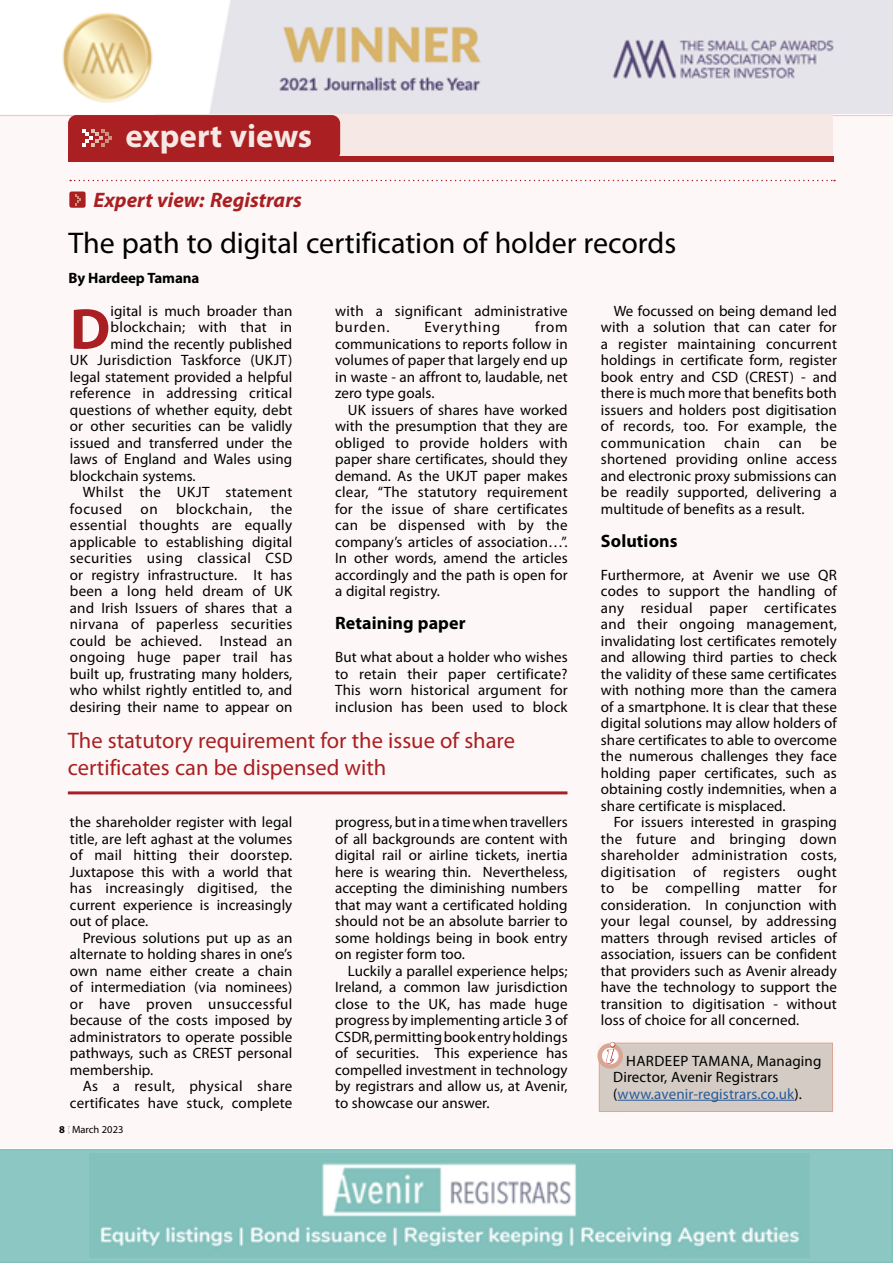
<style>
.page{position:relative;width:893px;height:1263px;background:#fff}
.page>*{position:absolute;margin:0;border:0;box-sizing:border-box;transform-origin:0 0}
.t1{font:700 58.05px "Myriad Pro";color:#aa1f22}
.t2{font:700 33px "Myriad Pro";color:#f6e8e4}
.t3{font:30px "Myriad Pro";color:#000}
.t4{font:22.5px/27px "Myriad Pro";color:#aa1f22}
.t5{font:italic 700 21px "Myriad Pro";color:#aa1f22}
.t6{font:700 18px "Myriad Pro";letter-spacing:.005em;color:#000}
.t7{font:15px/16.5px "Myriad Pro";letter-spacing:.005em;color:#000;text-align:justify}
.t8{font:15px "Myriad Pro";letter-spacing:.025em;color:#000}
.t9{font:15px "Myriad Pro";letter-spacing:.03em;color:#000}
.t10{font:700 15px "Myriad Pro";letter-spacing:-.01em;color:#000}
.t11{font:15px "Myriad Pro";letter-spacing:.06em;color:#000}
.t12{font:10.5px "Myriad Pro";color:#000}
.s1{color:#275b9b}
.s2{font-weight:700}
</style>
<div class="page">
<img style="left:62px;top:0;width:831px;height:115px">
<div style="left:0;top:115px;width:893px;height:1033px;background:#fdf8f7"></div>
<hr style="left:0;top:115px;width:893px;height:1px;background:#aa1f22">
<div style="left:69px;top:191px;width:17px;height:17px;background:#aa1f22;border-radius:2px"></div>
<svg style="left:75px;top:195px;width:6px;height:10px"></svg>
<svg style="left:70px;top:180px;width:765px;height:1px"></svg>
<div style="left:154px;top:115px;width:679px;height:44px;background:#f6e8e4"></div>
<div style="left:68px;top:115px;width:272px;height:46px;background:#aa1f22;border-radius:9px"></div>
<div style="left:68px;top:156px;width:765px;height:6px;background:#aa1f22"></div>
<svg style="left:82px;top:129px;width:30px;height:17px"></svg>
<div style="left:68px;top:152px;width:6px;height:10px;background:#aa1f22"></div>
<div style="left:599px;top:1043px;width:234px;height:68px;background:#d3cbc4"></div>
<div style="left:599px;top:1043px;width:234px;height:69px;border:1px solid #dba595"></div>
<div style="left:597px;top:1042px;width:13px;height:12px;background:#fbf4f2"></div>
<svg style="left:600px;top:1045px;width:21px;height:21px"></svg>
<div style="left:597px;top:1043px;width:26px;height:26px;border:4px solid #dba595;border-radius:50%"></div>
<hr style="left:618px;top:1100px;width:176px;height:1px;background:#275b9b">
<hr style="left:68px;top:791px;width:499px;height:3px;background:#aa1f22">
<svg style="left:0;top:1149px;width:893px;height:114px"></svg>
<h2 class="t2" style="left:126px;top:115px;width:188px">expert views</h2>
<h3 class="t5" style="left:94px;top:186px;width:210px">Expert view: Registrars</h3>
<h3 class="t3" style="left:68px;top:224px;width:609px">The path to digital certification of holder records</h3>
<p class="t10" style="left:69px;top:268px;width:132px">By Hardeep Tamana</p>
<h1 class="t1" style="left:70px;top:291px;width:42px">D</h1>
<p class="t7" style="left:111px;top:302px;width:183px">igital is much broader than</p>
<p class="t7" style="left:335px;top:302px;width:234px">with a significant administrative burden.</p>
<p class="t7" style="left:601px;top:302px;width:238px;text-indent:13px">We focussed on being demand led with a solution that can cater for a register maintaining concurrent holdings in certificate form, register book entry and CSD (CREST) - and there is much more that benefits both issuers and holders post digitisation of records, too. For example, the communication chain can be shortened providing online access and electronic proxy submissions can be readily supported, delivering a multitude of benefits as a result.</p>
<p class="t6" style="left:601px;top:529px;width:78px">Solutions</p>
<p class="t7" style="left:601px;top:566px;width:238px">Furthermore, at Avenir we use QR codes to support the handling of any residual paper certificates and their ongoing management, invalidating lost certificates remotely and allowing third parties to check the validity of these same certificates with nothing more than the camera of a smartphone. It is clear that these digital solutions may allow holders of share certificates to able to overcome the numerous challenges they face holding paper certificates, such as obtaining costly indemnities, when a share certificate is misplaced.</p>
<p class="t7" style="left:601px;top:814px;width:238px;text-indent:13px">For issuers interested in grasping the future and bringing down shareholder administration costs, digitisation of registers ought to be compelling matter for consideration. In conjunction with your legal counsel, by addressing matters through revised articles of association, issuers can be confident that providers such as Avenir already have the technology to support the transition to digitisation - without loss of choice for all concerned.</p>
<p class="t7" style="left:335px;top:319px;width:234px;text-indent:200px">from communications to reports follow in volumes of paper that largely end up in waste - an affront to, laudable, net zero type goals.</p>
<p class="t7" style="left:335px;top:401px;width:234px;text-indent:13px">UK issuers of shares have worked with the presumption that they are obliged to provide holders with paper share certificates, should they demand. As the UKJT paper makes clear, “The statutory requirement for the issue of share certificates can be dispensed with by the company’s articles of association…”.<br>In other words, amend the articles accordingly and the path is open for a digital registry.</p>
<p class="t6" style="left:335px;top:611px;width:132px">Retaining paper</p>
<p class="t7" style="left:335px;top:649px;width:234px">But what about a holder who wishes to retain their paper certificate?<br>This worn historical argument for inclusion has been used to block</p>
<p class="t11" style="left:424px;top:318px;width:77px">Everything</p>
<p class="t7" style="left:111px;top:319px;width:183px">blockchain; with that in</p>
<p class="t7" style="left:111px;top:335px;width:183px">mind the recently published</p>
<p class="t7" style="left:70px;top:352px;width:224px">UK Jurisdiction Taskforce (UKJT)</p>
<p class="t7" style="left:70px;top:368px;width:224px">legal statement provided a helpful</p>
<p class="t7" style="left:70px;top:385px;width:224px">reference in addressing critical</p>
<p class="t7" style="left:70px;top:401px;width:224px">questions of whether equity, debt</p>
<p class="t7" style="left:70px;top:418px;width:224px">or other securities can be validly</p>
<p class="t7" style="left:70px;top:434px;width:224px">issued and transferred under the</p>
<p class="t7" style="left:70px;top:451px;width:224px">laws of England and Wales using</p>
<p class="t7" style="left:70px;top:467px;width:127px">blockchain systems.</p>
<p class="t8" style="left:83px;top:483px;width:211px">Whilst the UKJT statement</p>
<p class="t9" style="left:70px;top:499px;width:224px">focused on blockchain, the</p>
<p class="t7" style="left:70px;top:517px;width:224px">essential thoughts are equally</p>
<p class="t7" style="left:70px;top:533px;width:224px">applicable to establishing digital</p>
<p class="t8" style="left:70px;top:549px;width:224px">securities using classical CSD</p>
<p class="t7" style="left:70px;top:566px;width:224px">or registry infrastructure. It has</p>
<p class="t7" style="left:70px;top:583px;width:224px">been a long held dream of UK</p>
<p class="t7" style="left:70px;top:599px;width:224px">and Irish Issuers of shares that a</p>
<p class="t7" style="left:70px;top:616px;width:224px">nirvana of paperless securities</p>
<p class="t7" style="left:70px;top:632px;width:224px">could be achieved. Instead an</p>
<p class="t7" style="left:70px;top:649px;width:224px">ongoing huge paper trail has</p>
<p class="t7" style="left:70px;top:665px;width:224px">built up, frustrating many holders,</p>
<p class="t7" style="left:70px;top:682px;width:224px">who whilst rightly entitled to, and</p>
<p class="t7" style="left:70px;top:698px;width:224px">desiring their name to appear on</p>
<h3 class="t4" style="left:68px;top:727px;width:449px">The statutory requirement for the issue of share certificates can be dispensed with</h3>
<p class="t7" style="left:70px;top:814px;width:224px">the shareholder register with legal title, are left aghast at the volumes of mail hitting their doorstep.<br>Juxtapose this with a world that has increasingly digitised, the current experience is increasingly out of place.</p>
<p class="t7" style="left:70px;top:929px;width:224px;text-indent:13px">Previous solutions put up as an alternate to holding shares in one’s own name either create a chain of intermediation (via nominees) or have proven unsuccessful because of the costs imposed by administrators to operate possible pathways, such as CREST personal membership.</p>
<p class="t7" style="left:70px;top:1078px;width:224px;text-align:right">As a result, physical share certificates have stuck, complete</p>
<p class="t7" style="left:335px;top:814px;width:234px">progress, but in a time when travellers of all backgrounds are content with digital rail or airline tickets, inertia here is wearing thin. Nevertheless, accepting the diminishing numbers that may want a certificated holding should not be an absolute barrier to some holdings being in book entry on register form too.</p>
<p class="t7" style="left:335px;top:962px;width:234px;text-indent:13px">Luckily a parallel experience helps; Ireland, a common law jurisdiction close to the UK, has made huge progress by implementing article 3 of CSDR, permitting book entry holdings of securities. This experience has compelled investment in technology by registrars and allow us, at Avenir, to showcase our answer.</p>
<p class="t7" style="left:613px;top:1052px;width:210px;text-align:left;text-indent:-7px"><sup>i</sup> HARDEEP TAMANA, Managing<br>Director, Avenir Registrars (<span class="s1">www.avenir-registrars.co.uk</span>).</p>
<p class="t12" style="left:59px;top:1123px;width:66px"><span class="s2">8</span> March 2023</p>
</div>
